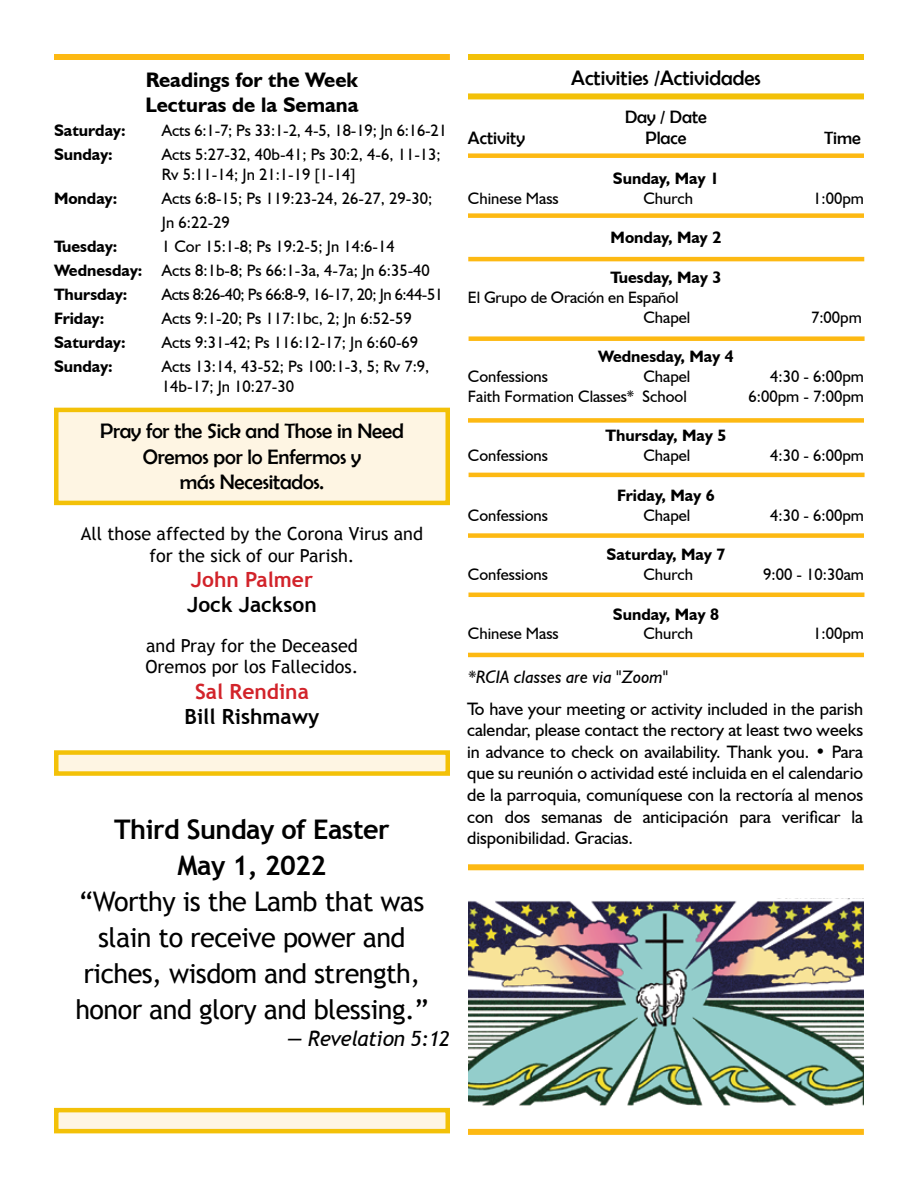
<style>
.page{position:relative;width:918px;height:1188px;background:#fff}
.page>*{position:absolute;margin:0;border:0;box-sizing:border-box;transform-origin:0 0}
.t1{font:27px/36px "Trebuchet MS";letter-spacing:-.02em;color:#000;text-align:center}
.t2{font:700 27px/36px "Trebuchet MS";letter-spacing:-.02em;color:#000;text-align:center}
.t3{font:21px/25.2px "Berlin Sans FB";letter-spacing:-.01em;color:#000;text-align:center}
.t4{font:700 21px/25.2px "Humanist 521 BT";color:#000}
.t5{font:700 21px "Trebuchet MS";color:#000}
.t6{font:700 21px "Trebuchet MS";color:#d2232a}
.t7{font:italic 21px "Trebuchet MS";letter-spacing:-.02em;color:#000}
.t8{font:18px/21.6px "Humanist 521 BT";color:#000;text-align:justify}
.t9{font:18px/21.6px "Trebuchet MS";color:#000;text-align:center}
.t10{font:18px "Berlin Sans FB";color:#000}
.t11{font:italic 18px "Humanist 521 BT";color:#000}
.t12{font:16.5px/19.8px "Humanist 521 BT";color:#000}
.t13{font:700 16.5px "Humanist 521 BT";color:#000}
.t14{font:16.5px "Humanist 521 BT";letter-spacing:-.03em;color:#000}
.s1{font-weight:700}
</style>
<div class="page">
<div style="left:54px;top:54px;width:396px;height:6px;background:#fdb913"></div>
<div style="left:54px;top:408px;width:396px;height:97px;background:#fef5e3;border:4px solid #f3c108"></div>
<hr style="left:468px;top:257px;width:396px;height:4px;background:#fdb913">
<div style="left:468px;top:153px;width:396px;height:5px;background:#fdb913"></div>
<div style="left:468px;top:418px;width:396px;height:5px;background:#fdb913"></div>
<div style="left:469px;top:336px;width:396px;height:5px;background:#fdb913"></div>
<div style="left:468px;top:533px;width:396px;height:5px;background:#fdb913"></div>
<hr style="left:469px;top:473px;width:396px;height:4px;background:#fdb913">
<hr style="left:468px;top:653px;width:396px;height:4px;background:#fdb913">
<hr style="left:468px;top:593px;width:396px;height:4px;background:#fdb913">
<div style="left:468px;top:213px;width:396px;height:5px;background:#fdb913"></div>
<div style="left:468px;top:864px;width:396px;height:6px;background:#fdb913"></div>
<div style="left:468px;top:1129px;width:396px;height:6px;background:#fdb913"></div>
<div style="left:468px;top:54px;width:396px;height:6px;background:#f3c108"></div>
<div style="left:468px;top:93px;width:396px;height:6px;background:#f3c108"></div>
<div style="left:54px;top:750px;width:396px;height:26px;background:#fef5e3;border:4px solid #f3c108"></div>
<div style="left:54px;top:1108px;width:396px;height:25px;background:#fef5e3;border:4px solid #f3c108"></div>
<img style="left:468px;top:898px;width:395px;height:208px">
<p class="t4" style="left:145px;top:67px;width:215px">Readings for the Week<br>Lecturas de la Semana</p>
<p class="t13" style="left:54px;top:120px;width:73px">Saturday:</p>
<p class="t12" style="left:162px;top:120px;width:287px">Acts 6:1-7; Ps 33:1-2, 4-5, 18-19; Jn 6:16-21</p>
<p class="t13" style="left:54px;top:144px;width:60px">Sunday:</p>
<p class="t12" style="left:162px;top:144px;width:280px">Acts 5:27-32, 40b-41; Ps 30:2, 4-6, 11-13;<br>Rv 5:11-14; Jn 21:1-19 [1-14]</p>
<p class="t13" style="left:54px;top:188px;width:65px">Monday:</p>
<p class="t12" style="left:162px;top:186px;width:272px;line-height:24px">Acts 6:8-15; Ps 119:23-24, 26-27, 29-30;<br>Jn 6:22-29</p>
<p class="t13" style="left:54px;top:236px;width:65px">Tuesday:</p>
<p class="t12" style="left:54px;top:234px;width:377px;line-height:24px;text-indent:108px">1 Cor 15:1-8; Ps 19:2-5; Jn 14:6-14<br><span class="s1">Wednesday:</span> Acts 8:1b-8; Ps 66:1-3a, 4-7a; Jn 6:35-40<br><span class="s1">Thursday:</span></p>
<p class="t14" style="left:162px;top:284px;width:283px">Acts 8:26-40; Ps 66:8-9, 16-17, 20; Jn 6:44-51</p>
<p class="t13" style="left:54px;top:308px;width:52px">Friday:</p>
<p class="t12" style="left:162px;top:308px;width:251px">Acts 9:1-20; Ps 117:1bc, 2; Jn 6:52-59</p>
<p class="t13" style="left:54px;top:332px;width:73px">Saturday:</p>
<p class="t12" style="left:162px;top:332px;width:258px">Acts 9:31-42; Ps 116:12-17; Jn 6:60-69</p>
<p class="t13" style="left:54px;top:356px;width:60px">Sunday:</p>
<p class="t12" style="left:162px;top:356px;width:269px">Acts 13:14, 43-52; Ps 100:1-3, 5; Rv 7:9,<br>14b-17; Jn 10:27-30</p>
<p class="t3" style="left:100px;top:419px;width:305px">Pray for the Sick and Those in Need<br>Oremos por lo Enfermos y<br>más Necesitados.</p>
<p class="t9" style="left:81px;top:523px;width:344px">All those affected by the Corona Virus and for the sick of our Parish.</p>
<p class="t6" style="left:191px;top:566px;width:124px">John Palmer</p>
<p class="t5" style="left:187px;top:592px;width:131px">Jock Jackson</p>
<p class="t9" style="left:146px;top:635px;width:215px;text-align:left">and Pray for the Deceased<br>Oremos por los Fallecidos.</p>
<p class="t6" style="left:195px;top:678px;width:115px">Sal Rendina</p>
<p class="t5" style="left:185px;top:703px;width:136px">Bill Rishmawy</p>
<h1 class="t2" style="left:114px;top:811px;width:277px">Third Sunday of Easter<br>May 1, 2022</h1>
<h1 class="t1" style="left:75px;top:883px;width:355px">“Worthy is the Lamb that was slain to receive power and riches, wisdom and strength, honor and glory and blessing.”</h1>
<p class="t7" style="left:287px;top:1026px;width:164px">— Revelation 5:12</p>
<p class="t3" style="left:571px;top:65px;width:191px">Activities /Actividades</p>
<p class="t10" style="left:625px;top:107px;width:83px">Day / Date</p>
<p class="t10" style="left:468px;top:128px;width:59px">Activity</p>
<p class="t10" style="left:645px;top:128px;width:43px">Place</p>
<p class="t10" style="left:824px;top:128px;width:38px">Time</p>
<p class="t13" style="left:613px;top:168px;width:108px">Sunday, May 1</p>
<p class="t12" style="left:468px;top:188px;width:92px">Chinese Mass</p>
<p class="t12" style="left:643px;top:188px;width:51px">Church</p>
<p class="t12" style="left:813px;top:188px;width:52px">1:00pm</p>
<p class="t13" style="left:611px;top:227px;width:112px">Monday, May 2</p>
<p class="t13" style="left:611px;top:267px;width:112px">Tuesday, May 3</p>
<p class="t12" style="left:643px;top:287px;width:48px;text-indent:-175px">El Grupo de Oración en Español<br>Chapel</p>
<p class="t12" style="left:811px;top:307px;width:52px">7:00pm</p>
<p class="t13" style="left:598px;top:346px;width:137px">Wednesday, May 4</p>
<p class="t12" style="left:468px;top:366px;width:82px">Confessions</p>
<p class="t12" style="left:643px;top:366px;width:48px">Chapel</p>
<p class="t12" style="left:770px;top:366px;width:95px">4:30 - 6:00pm</p>
<p class="t12" style="left:468px;top:386px;width:220px">Faith Formation Classes* School</p>
<p class="t12" style="left:749px;top:386px;width:117px">6:00pm - 7:00pm</p>
<p class="t13" style="left:606px;top:425px;width:122px">Thursday, May 5</p>
<p class="t12" style="left:468px;top:445px;width:82px">Confessions</p>
<p class="t12" style="left:643px;top:445px;width:48px">Chapel</p>
<p class="t12" style="left:770px;top:445px;width:95px">4:30 - 6:00pm</p>
<p class="t13" style="left:617px;top:485px;width:99px">Friday, May 6</p>
<p class="t12" style="left:468px;top:505px;width:82px">Confessions</p>
<p class="t12" style="left:643px;top:505px;width:48px">Chapel</p>
<p class="t12" style="left:770px;top:505px;width:95px">4:30 - 6:00pm</p>
<p class="t13" style="left:606px;top:544px;width:121px">Saturday, May 7</p>
<p class="t12" style="left:468px;top:564px;width:82px">Confessions</p>
<p class="t12" style="left:643px;top:564px;width:51px">Church</p>
<p class="t12" style="left:763px;top:564px;width:102px">9:00 - 10:30am</p>
<p class="t13" style="left:613px;top:604px;width:108px">Sunday, May 8</p>
<p class="t12" style="left:468px;top:623px;width:92px">Chinese Mass</p>
<p class="t12" style="left:643px;top:623px;width:51px">Church</p>
<p class="t12" style="left:813px;top:623px;width:52px">1:00pm</p>
<p class="t11" style="left:468px;top:666px;width:201px">*RCIA classes are via "Zoom"</p>
<p class="t8" style="left:467px;top:697px;width:398px">To have your meeting or activity included in the parish calendar, please contact the rectory at least two weeks in advance to check on availability. Thank you. • Para que su reunión o actividad esté incluida en el calendario de la parroquia, comuníquese con la rectoría al menos con dos semanas de anticipación para verificar la disponibilidad. Gracias.</p>
</div>
